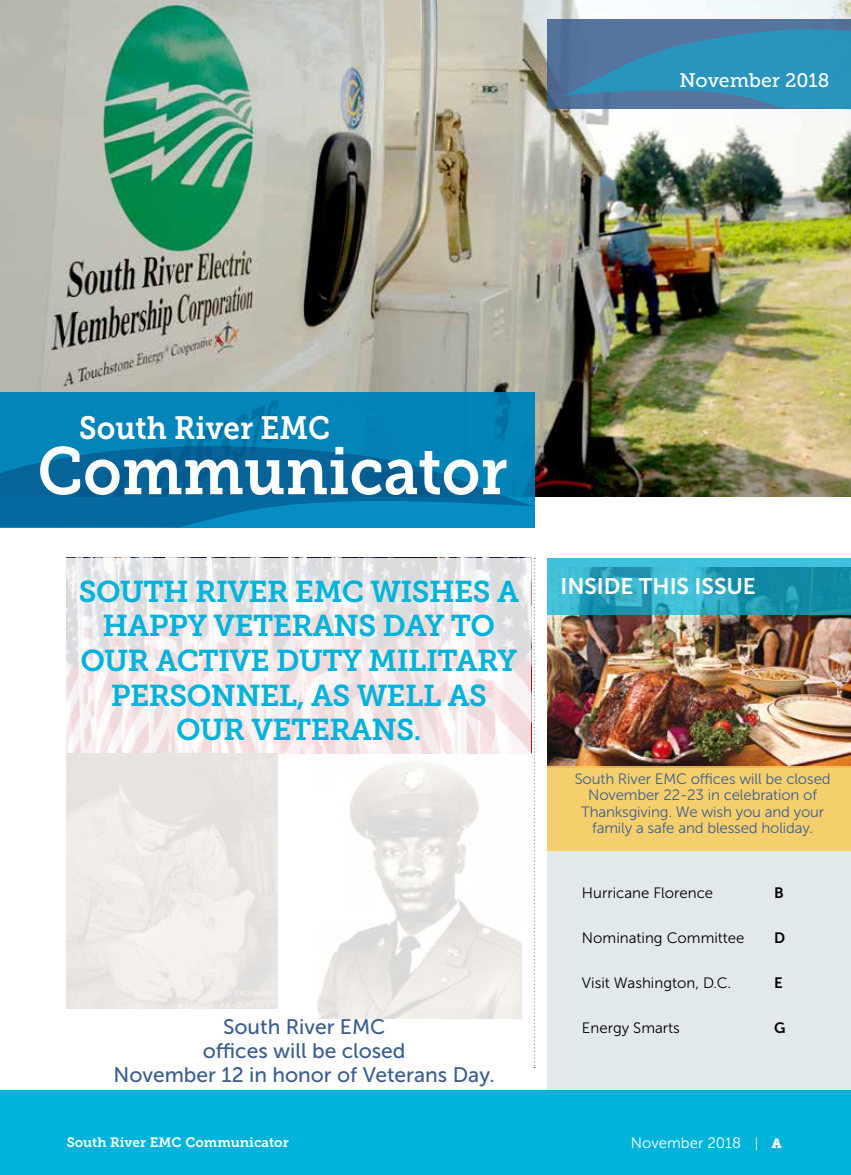
<style>
.page{position:relative;width:851px;height:1175px;background:#fff}
.page>*{position:absolute;margin:0;border:0;box-sizing:border-box;transform-origin:0 0}
.t1{font:66.6px "Museo Slab 700";color:#fff;scale:.92 1}
.t2{font:32.1px "Museo Slab 700";color:#fff;scale:.92 1}
.t3{font:30px/34.5px "Museo Slab 700";letter-spacing:-.02em;color:#00b3db;text-align:center}
.t4{font:22.5px "Museo Sans 700";color:#fff}
.t5{font:21px/24px "Museo Sans 500";color:#3c5f8f;text-align:center}
.t6{font:19.5px "Museo Slab 500";color:#fff}
.t7{font:15px/16.5px "Museo Sans 300";letter-spacing:-.01em;color:#3c5f8f;text-align:center}
.t8{font:15px "Museo Sans 300";color:#000}
.t9{font:15px "Museo Sans 300";color:#fff}
.t10{font:15px "Museo Sans 700";color:#000}
.t11{font:13.5px "Museo Slab 700";color:#fff}
.s1{font-size:13.5px}
.s2{font-family:"Museo Slab 900";font-size:13.5px}
</style>
<div class="page">
<img style="left:0;top:0;width:850px;height:497px">
<div style="left:547px;top:558px;width:303px;height:616px;background:#e1e9ed"></div>
<img style="left:548px;top:614px;width:302px;height:153px">
<svg style="left:547px;top:558px;width:303px;height:56px;background:#2ba6c0"></svg>
<div style="left:0;top:1089px;width:850px;height:85px;background:#00b3db"></div>
<div style="left:547px;top:19px;width:303px;height:89px;background:linear-gradient(to bottom,#5776a0,#48658a)"></div>
<div style="left:547px;top:767px;width:303px;height:83px;background:#f6cf6d"></div>
<svg style="left:0;top:392px;width:535px;height:135px;background:#0478ac"></svg>
<svg style="left:563px;top:28px;width:287px;height:82px;background:#3c89b1"></svg>
<svg style="left:533px;top:558px;width:2px;height:510px"></svg>
<svg style="left:66px;top:558px;width:464px;height:461px"></svg>
<h3 class="t6" style="left:679px;top:70px;width:151px">November 2018</h3>
<h2 class="t2" style="left:79px;top:410px;width:274px">South River EMC</h2>
<h1 class="t1" style="left:37px;top:433px;width:512px">Communicator</h1>
<h3 class="t3" style="left:79px;top:574px;width:441px">SOUTH RIVER EMC WISHES A<br>HAPPY VETERANS DAY TO<br>OUR ACTIVE DUTY MILITARY<br>PERSONNEL, AS WELL AS<br>OUR VETERANS.</h3>
<h3 class="t5" style="left:113px;top:1014px;width:383px">South River EMC<br>offices will be closed<br>November 12 in honor of Veterans Day.</h3>
<p class="t11" style="left:67px;top:1135px;width:223px">South River EMC Communicator</p>
<h3 class="t4" style="left:560px;top:574px;width:197px">INSIDE THIS ISSUE</h3>
<p class="t7" style="left:574px;top:770px;width:257px">South River EMC offices will be closed November 22-23 in celebration of Thanksgiving. We wish you and your family a safe and blessed holiday.</p>
<p class="t8" style="left:582px;top:884px;width:133px">Hurricane Florence</p>
<p class="t10" style="left:774px;top:884px;width:11px">B</p>
<p class="t8" style="left:582px;top:929px;width:164px">Nominating Committee</p>
<p class="t10" style="left:774px;top:929px;width:13px">D</p>
<p class="t8" style="left:582px;top:974px;width:151px">Visit Washington, D.C.</p>
<p class="t10" style="left:774px;top:974px;width:10px">E</p>
<p class="t8" style="left:582px;top:1019px;width:99px">Energy Smarts</p>
<p class="t10" style="left:774px;top:1019px;width:13px">G</p>
<p class="t9" style="left:631px;top:1134px;width:152px">November 2018 <span class="s1">|</span> <span class="s2">A</span></p>
</div>
